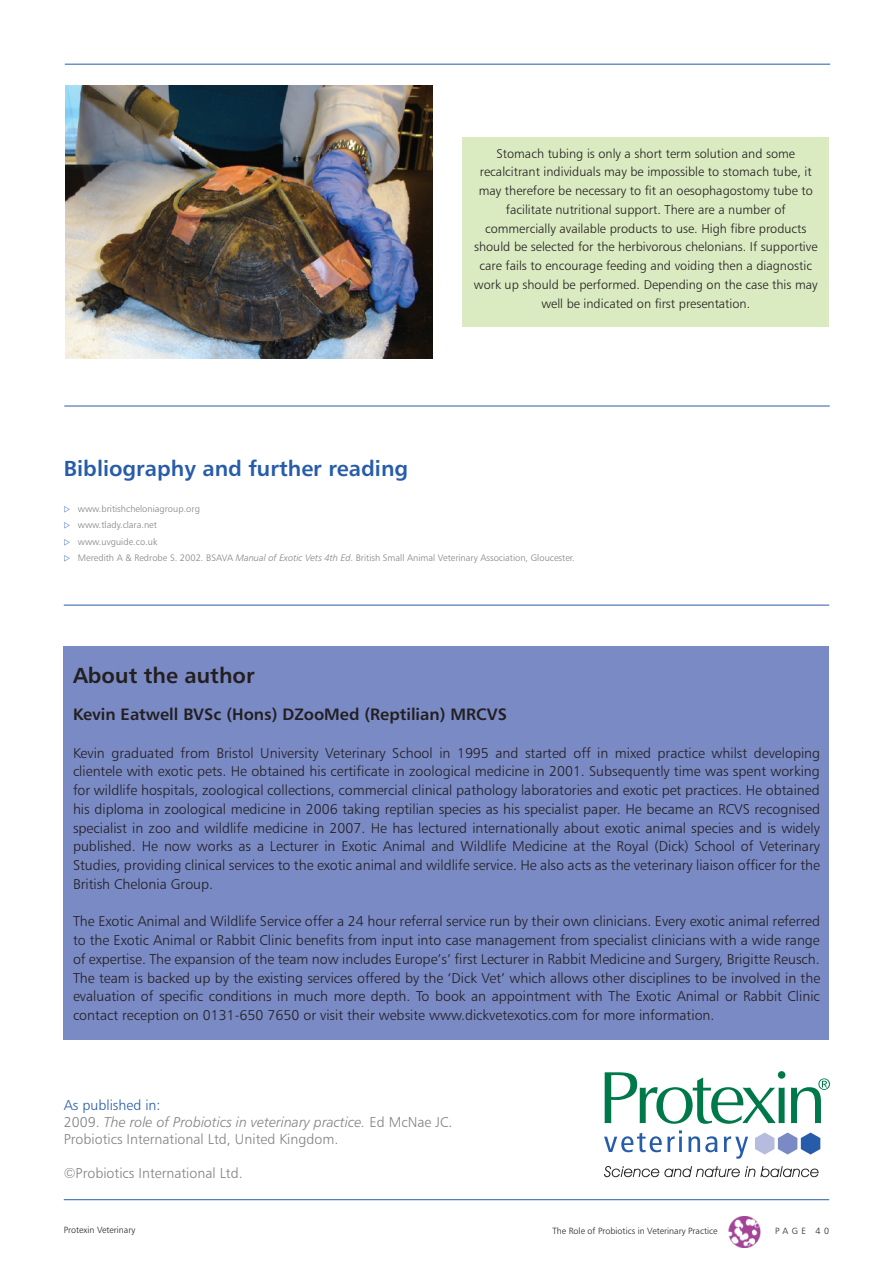
<style>
.page{position:relative;width:893px;height:1263px;background:#fff}
.page>*{position:absolute;margin:0;border:0;box-sizing:border-box;transform-origin:0 0}
.t1{font:21.75px "Humanist 777 BT Bold B";color:#275caa}
.t2{font:21.75px "Humanist 777 BT Bold B";color:#231f20}
.t3{font:16.5px "Humanist 777 BT Bold B";color:#231f20}
.t4{font:14.25px/18.8px "Humanist 777 BT Light B";color:#231f20;text-align:justify}
.t5{font:14.25px "Humanist 777 BT Light B";color:#808285}
.t6{font:14.25px "Humanist 777 BT Light Italic B";color:#808285}
.t7{font:14.25px "Humanist 777 BT Light B";color:#275caa}
.t8{font:12.75px/18.8px "Humanist 777 BT Light B";color:#231f20;text-align:center}
.t9{font:9.3px/16.5px "Humanist 777 BT Light B";color:#808285}
.t10{font:9px "Humanist 777 BT Light B";color:#231f20}
.s1{font-family:"Humanist 777 BT Light Italic B"}
.s2{font-family:"Humanist 777 BT Light B"}
</style>
<div class="page">
<div style="left:64px;top:646px;width:765px;height:394px;background:#7a8ac5"></div>
<div style="left:462px;top:137px;width:367px;height:189px;background:#daeac1"></div>
<img style="left:65px;top:85px;width:367px;height:274px">
<hr style="left:64px;top:605px;width:765px;height:1px;background:#275caa">
<hr style="left:65px;top:64px;width:765px;height:1px;background:#275caa">
<hr style="left:64px;top:406px;width:766px;height:1px;background:#275caa">
<svg style="left:604px;top:1130px;width:78px;height:22px"></svg>
<svg style="left:688px;top:1136px;width:29px;height:16px"></svg>
<svg style="left:724px;top:1136px;width:24px;height:23px"></svg>
<svg style="left:791px;top:1078px;width:39px;height:45px"></svg>
<svg style="left:605px;top:1071px;width:180px;height:53px"></svg>
<svg style="left:604px;top:1166px;width:215px;height:11px"></svg>
<svg style="left:755px;top:1132px;width:65px;height:22px"></svg>
<hr style="left:64px;top:1199px;width:765px;height:1px;background:#275caa">
<img style="left:728px;top:1217px;width:32px;height:30px">
<p class="t8" style="left:474px;top:145px;width:345px">Stomach tubing is only a short term solution and some recalcitrant individuals may be impossible to stomach tube, it may therefore be necessary to fit an oesophagostomy tube to facilitate nutritional support. There are a number of commercially available products to use. High fibre products should be selected for the herbivorous chelonians. If supportive care fails to encourage feeding and voiding then a diagnostic work up should be performed. Depending on the case this may well be indicated on first presentation.</p>
<h1 class="t1" style="left:64px;top:460px;width:346px">Bibliography and further reading</h1>
<p class="t9" style="left:78px;top:501px;width:498px">www.britishcheloniagroup.org<br>www.tlady.clara.net<br>www.uvguide.co.uk<br>Meredith A &amp; Redrobe S. 2002. BSAVA <span class="s1">Manual of Exotic Vets 4th Ed</span>. British Small Animal Veterinary Association, Gloucester.</p>
<h1 class="t2" style="left:73px;top:666px;width:183px">About the author</h1>
<p class="t3" style="left:73px;top:708px;width:435px">Kevin Eatwell BVSc (Hons) DZooMed (Reptilian) MRCVS</p>
<p class="t4" style="left:73px;top:744px;width:749px">Kevin graduated from Bristol University Veterinary School in 1995 and started off in mixed practice whilst developing clientele with exotic pets. He obtained his certificate in zoological medicine in 2001. Subsequently time was spent working for wildlife hospitals, zoological collections, commercial clinical pathology laboratories and exotic pet practices. He obtained his diploma in zoological medicine in 2006 taking reptilian species as his specialist paper. He became an RCVS recognised specialist in zoo and wildlife medicine in 2007. He has lectured internationally about exotic animal species and is widely published. He now works as a Lecturer in Exotic Animal and Wildlife Medicine at the Royal (Dick) School of Veterinary Studies, providing clinical services to the exotic animal and wildlife service. He also acts as the veterinary liaison officer for the British Chelonia Group.</p>
<p class="t4" style="left:73px;top:913px;width:749px">The Exotic Animal and Wildlife Service offer a 24 hour referral service run by their own clinicians. Every exotic animal referred to the Exotic Animal or Rabbit Clinic benefits from input into case management from specialist clinicians with a wide range of expertise. The expansion of the team now includes Europe’s’ first Lecturer in Rabbit Medicine and Surgery, Brigitte Reusch.<br>The team is backed up by the existing services offered by the ‘Dick Vet’ which allows other disciplines to be involved in the evaluation of specific conditions in much more depth. To book an appointment with The Exotic Animal or Rabbit Clinic contact reception on 0131-650 7650 or visit their website www.dickvetexotics.com for more information.</p>
<p class="t7" style="left:64px;top:1099px;width:98px">As published in:</p>
<p class="t6" style="left:64px;top:1116px;width:390px"><span class="s2">2009.</span> The role of Probiotics in veterinary practice. <span class="s2">Ed McNae JC.</span></p>
<p class="t5" style="left:64px;top:1133px;width:276px">Probiotics International Ltd, United Kingdom.</p>
<p class="t5" style="left:64px;top:1167px;width:180px">©Probiotics International Ltd.</p>
<p class="t10" style="left:64px;top:1226px;width:73px">Protexin Veterinary</p>
<p class="t10" style="left:552px;top:1227px;width:166px">The Role of Probiotics in Veterinary Practice</p>
<p class="t10" style="left:775px;top:1227px;width:56px">PAGE 40</p>
</div>
